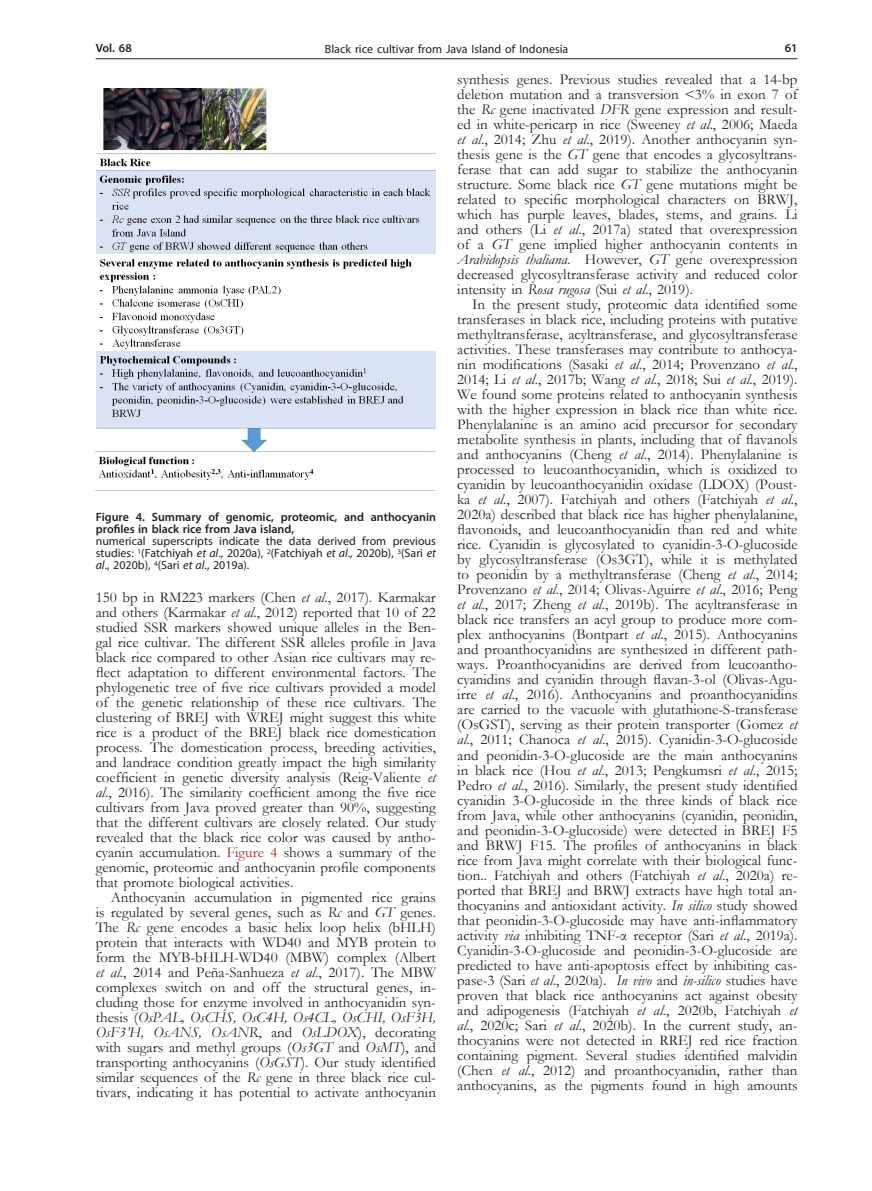
<style>
.page{position:relative;width:872px;height:1191px;background:#fff}
.page>*{position:absolute;margin:0;border:0;box-sizing:border-box;transform-origin:0 0}
.Body_tekst{font:15px/15px "Garamond";color:#231f20;text-align:justify}
.Figure_1{font:12px/12px "Myriad Pro";color:#231f20;text-align:justify}
.Figure{font:600 12px/12px "Myriad Pro";color:#231f20}
.s1{font-style:italic}
.s2{color:#9f2d26}
</style>
<div class="page">
<hr style="left:96px;top:58px;width:701px;height:1px;background:#231f20">
<img style="left:96px;top:88px;width:340px;height:392px">
<p class="Figure" style="left:96px;top:42px;width:38px">Vol. 68</p>
<p class="Figure_1" style="left:325px;top:43px;width:245px">Black rice cultivar from Java Island of Indonesia</p>
<p class="Figure" style="left:784px;top:42px;width:14px">61</p>
<p class="Figure" style="left:96px;top:510px;width:342px">Figure 4. Summary of genomic, proteomic, and anthocyanin profiles in black rice from Java island,</p>
<p class="Figure_1" style="left:96px;top:534px;width:342px">numerical superscripts indicate the data derived from previous studies: <sup>1</sup>(Fatchiyah <span class="s1">et al</span>., 2020a), <sup>2</sup>(Fatchiyah <span class="s1">et al</span>., 2020b), <sup>3</sup>(Sari <span class="s1">et al</span>., 2020b), <sup>4</sup>(Sari <span class="s1">et al</span>., 2019a).</p>
<p class="Body_tekst" style="left:96px;top:589px;width:342px">150 bp in RM223 markers (Chen <span class="s1">et al</span>., 2017). Karmakar and others (Karmakar <span class="s1">et al</span>., 2012) reported that 10 of 22 studied SSR markers showed unique alleles in the Ben&shy;gal rice cultivar. The different SSR alleles profile in Java black rice compared to other Asian rice cultivars may re&shy;flect adaptation to different environmental factors. The phylogenetic tree of five rice cultivars provided a model of the genetic relationship of these rice cultivars. The clustering of BREJ with WREJ might suggest this white rice is a product of the BREJ black rice domestication process. The domestication process, breeding activities, and landrace condition greatly impact the high similarity coefficient in genetic diversity analysis (Reig-Valiente <span class="s1">et al</span>., 2016). The similarity coefficient among the five rice cultivars from Java proved greater than 90%, suggesting that the different cultivars are closely related. Our study revealed that the black rice color was caused by antho&shy;cyanin accumulation. <span class="s2">Figure 4</span> shows a summary of the genomic, proteomic and anthocyanin profile components that promote biological activities.</p>
<p class="Body_tekst" style="left:96px;top:889px;width:342px;text-indent:15px">Anthocyanin accumulation in pigmented rice grains is regulated by several genes, such as <span class="s1">Rc</span> and <span class="s1">GT</span> genes.<br>The <span class="s1">Rc</span> gene encodes a basic helix loop helix (bHLH) protein that interacts with WD40 and MYB protein to form the MYB-bHLH-WD40 (MBW) complex (Albert <span class="s1">et al</span>., 2014 and Peña-Sanhueza <span class="s1">et al</span>., 2017). The MBW complexes switch on and off the structural genes, in&shy;cluding those for enzyme involved in anthocyanidin syn&shy;thesis (<span class="s1">OsPAL, OsCHS, OsC4H, Os4CL, OsCHI, OsF3H, OsF3’H, OsANS, OsANR</span>, and <span class="s1">OsLDOX</span>), decorating with sugars and methyl groups (<span class="s1">Os3GT</span> and <span class="s1">OsMT</span>), and transporting anthocyanins (<span class="s1">OsGST</span>). Our study identified similar sequences of the <span class="s1">Rc</span> gene in three black rice cul&shy;tivars, indicating it has potential to activate anthocyanin</p>
<p class="Body_tekst" style="left:457px;top:72px;width:342px">synthesis genes. Previous studies revealed that a 14-bp deletion mutation and a transversion &lt;3% in exon 7 of the <span class="s1">Rc</span> gene inactivated <span class="s1">DFR</span> gene expression and result&shy;ed in white-pericarp in rice (Sweeney <span class="s1">et al</span>., 2006; Maeda <span class="s1">et al</span>., 2014; Zhu <span class="s1">et al</span>., 2019). Another anthocyanin syn&shy;thesis gene is the <span class="s1">GT</span> gene that encodes a glycosyltrans&shy;ferase that can add sugar to stabilize the anthocyanin structure. Some black rice <span class="s1">GT</span> gene mutations might be related to specific morphological characters on BRWJ, which has purple leaves, blades, stems, and grains. Li and others (Li <span class="s1">et al</span>., 2017a) stated that overexpression of a <span class="s1">GT</span> gene implied higher anthocyanin contents in <span class="s1">Arabidopsis thaliana</span>. However, <span class="s1">GT</span> gene overexpression decreased glycosyltransferase activity and reduced color intensity in <span class="s1">Rosa rugosa</span> (Sui <span class="s1">et al</span>., 2019).</p>
<p class="Body_tekst" style="left:457px;top:297px;width:342px;text-indent:15px">In the present study, proteomic data identified some transferases in black rice, including proteins with putative methyltransferase, acyltransferase, and glycosyltransferase activities. These transferases may contribute to anthocya&shy;nin modifications (Sasaki <span class="s1">et al</span>., 2014; Provenzano <span class="s1">et al</span>., 2014; Li <span class="s1">et al</span>., 2017b; Wang <span class="s1">et al</span>., 2018; Sui <span class="s1">et al</span>., 2019).<br>We found some proteins related to anthocyanin synthesis with the higher expression in black rice than white rice.<br>Phenylalanine is an amino acid precursor for secondary metabolite synthesis in plants, including that of flavanols and anthocyanins (Cheng <span class="s1">et al</span>., 2014). Phenylalanine is processed to leucoanthocyanidin, which is oxidized to cyanidin by leucoanthocyanidin oxidase (LDOX) (Poust&shy;ka <span class="s1">et al</span>., 2007). Fatchiyah and others (Fatchiyah <span class="s1">et al</span>., 2020a) described that black rice has higher phenylalanine, flavonoids, and leucoanthocyanidin than red and white rice. Cyanidin is glycosylated to cyanidin-3-O-glucoside by glycosyltransferase (Os3GT), while it is methylated to peonidin by a methyltransferase (Cheng <span class="s1">et al</span>., 2014; Provenzano <span class="s1">et al</span>., 2014; Olivas-Aguirre <span class="s1">et al</span>., 2016; Peng <span class="s1">et al</span>., 2017; Zheng <span class="s1">et al</span>., 2019b). The acyltransferase in black rice transfers an acyl group to produce more com&shy;plex anthocyanins (Bontpart <span class="s1">et al</span>., 2015). Anthocyanins and proanthocyanidins are synthesized in different path&shy;ways. Proanthocyanidins are derived from leucoantho&shy;cyanidins and cyanidin through flavan-3-ol (Olivas-Agu&shy;irre <span class="s1">et al</span>., 2016). Anthocyanins and proanthocyanidins are carried to the vacuole with glutathione-S-transferase (OsGST), serving as their protein transporter (Gomez <span class="s1">et al</span>., 2011; Chanoca <span class="s1">et al</span>., 2015). Cyanidin-3-O-glucoside and peonidin-3-O-glucoside are the main anthocyanins in black rice (Hou <span class="s1">et al</span>., 2013; Pengkumsri <span class="s1">et al</span>., 2015; Pedro <span class="s1">et al</span>., 2016). Similarly, the present study identified cyanidin 3-O-glucoside in the three kinds of black rice from Java, while other anthocyanins (cyanidin, peonidin, and peonidin-3-O-glucoside) were detected in BREJ F5 and BRWJ F15. The profiles of anthocyanins in black rice from Java might correlate with their biological func&shy;tion.. Fatchiyah and others (Fatchiyah <span class="s1">et al</span>., 2020a) re&shy;ported that BREJ and BRWJ extracts have high total an&shy;thocyanins and antioxidant activity. <span class="s1">In silico</span> study showed that peonidin-3-O-glucoside may have anti-inflammatory activity <span class="s1">via</span> inhibiting TNF-α receptor (Sari <span class="s1">et al</span>., 2019a).<br>Cyanidin-3-O-glucoside and peonidin-3-O-glucoside are predicted to have anti-apoptosis effect by inhibiting cas&shy;pase-3 (Sari <span class="s1">et al</span>., 2020a). <span class="s1">In vivo</span> and <span class="s1">in-silico</span> studies have proven that black rice anthocyanins act against obesity and adipogenesis (Fatchiyah <span class="s1">et al</span>., 2020b, Fatchiyah <span class="s1">et al</span>., 2020c; Sari <span class="s1">et al</span>., 2020b). In the current study, an&shy;thocyanins were not detected in RREJ red rice fraction containing pigment. Several studies identified malvidin (Chen <span class="s1">et al</span>., 2012) and proanthocyanidin, rather than anthocyanins, as the pigments found in high amounts</p>
</div>
